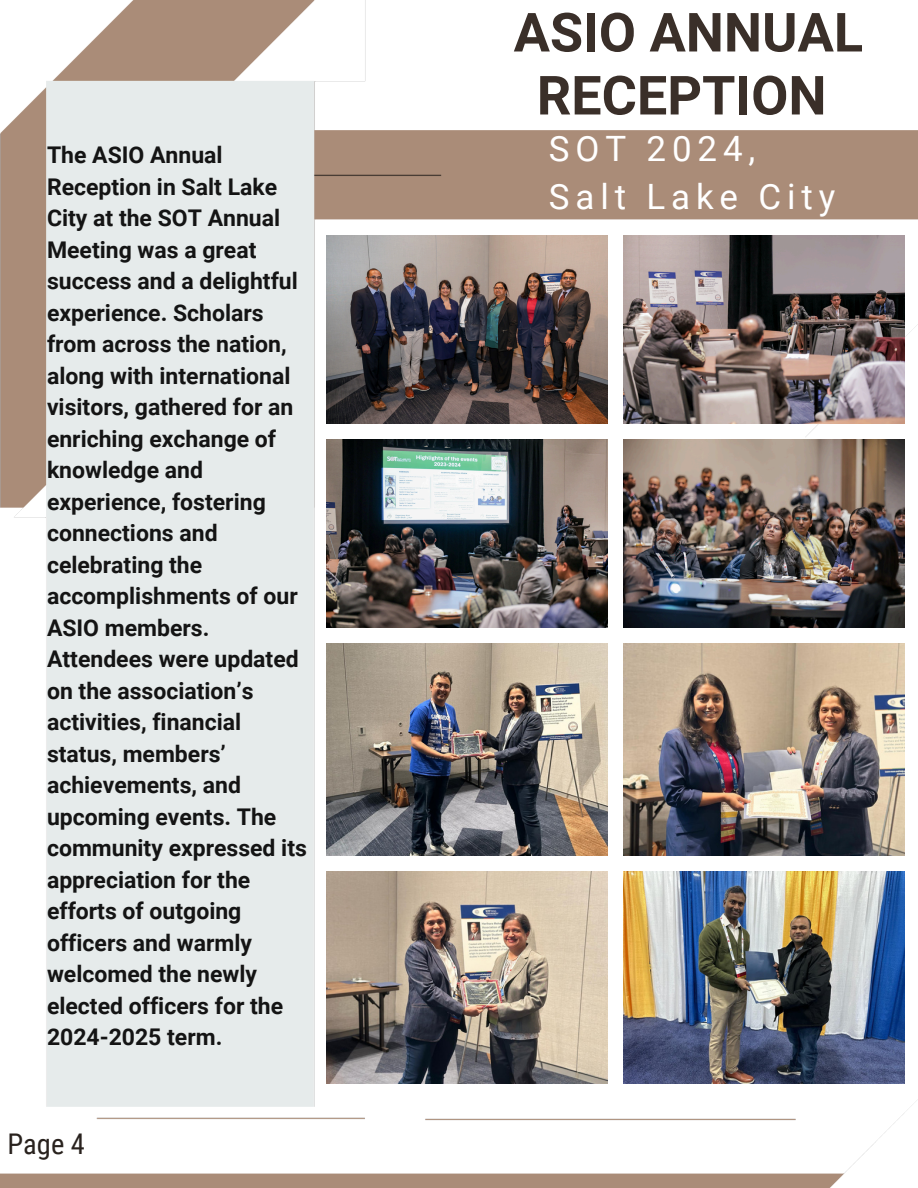
<style>
.page{position:relative;width:918px;height:1188px;background:#fff}
.page>*{position:absolute;margin:0;border:0;box-sizing:border-box;transform-origin:0 0}
.t1{font:700 54px "Roboto";color:#3a2f29}
.t2{font:34.95px/48.3px "Roboto";letter-spacing:.17em;color:#fff}
.t3{font:28.5px "Roboto Condensed";color:#29221e}
.t4{font:700 22.95px/31.5px "Roboto";color:#141414}
</style>
<div class="page">
<img style="left:0;top:0;width:918px;height:1188px">
<img style="left:326px;top:235px;width:281px;height:188px">
<img style="left:623px;top:235px;width:281px;height:188px">
<img style="left:326px;top:440px;width:281px;height:188px">
<img style="left:623px;top:440px;width:281px;height:188px">
<img style="left:326px;top:872px;width:281px;height:211px">
<img style="left:326px;top:644px;width:281px;height:211px">
<img style="left:623px;top:872px;width:281px;height:211px">
<img style="left:623px;top:644px;width:281px;height:211px">
<p class="t4" style="left:47px;top:140px;width:262px">The ASIO Annual<br>Reception in Salt Lake<br>City at the SOT Annual<br>Meeting was a great success and a delightful experience. Scholars from across the nation, along with international visitors, gathered for an enriching exchange of knowledge and experience, fostering connections and celebrating the accomplishments of our<br>ASIO members.<br>Attendees were updated on the association’s activities, financial status, members’ achievements, and upcoming events. The community expressed its appreciation for the efforts of outgoing officers and warmly welcomed the newly elected officers for the<br>2024-2025 term.</p>
<h3 class="t3" style="left:8px;top:1127px;width:79px">Page 4</h3>
<p class="t1" style="left:514px;top:1px;width:351px">ASIO ANNUAL</p>
<p class="t1" style="left:537px;top:64px;width:291px">RECEPTION</p>
<p class="t2" style="left:549px;top:125px;width:288px">SOT 2024,<br>Salt Lake City</p>
</div>
